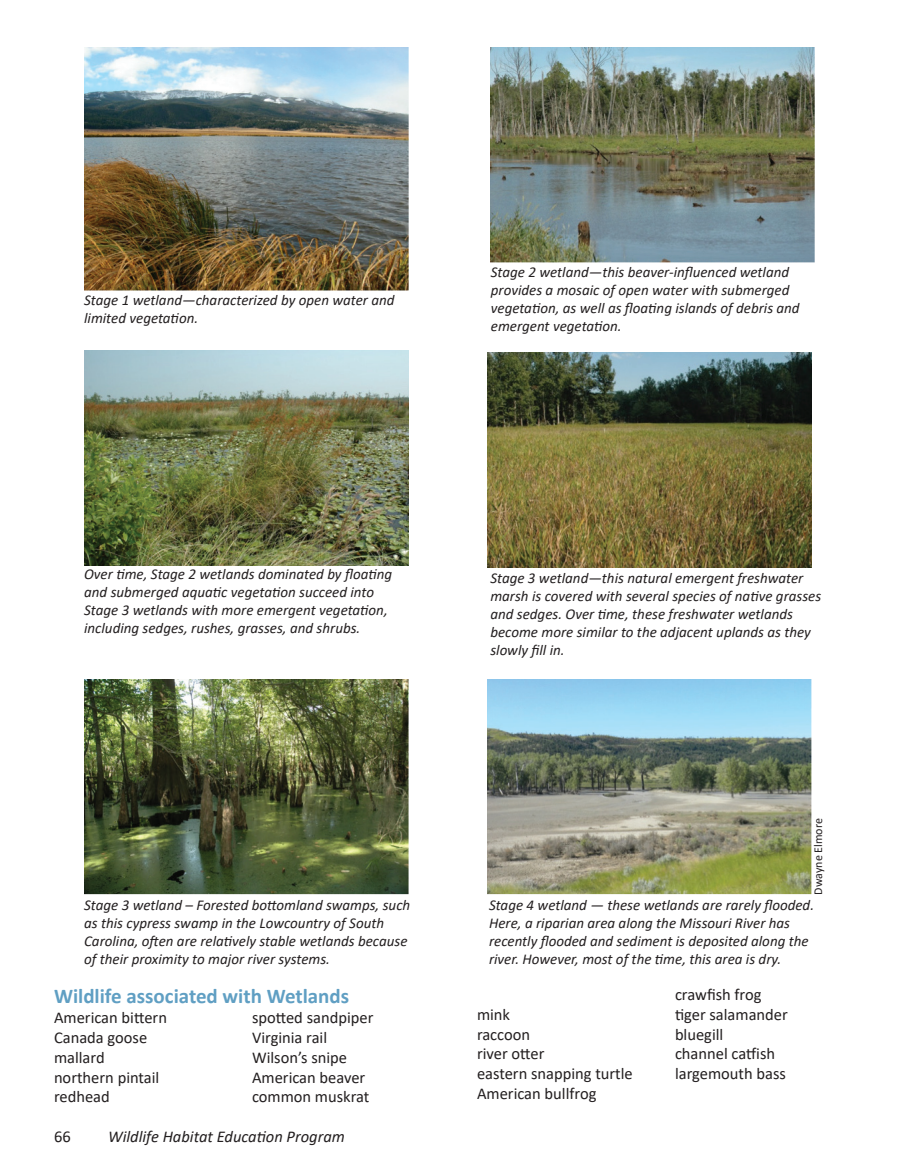
<style>
.page{position:relative;width:918px;height:1175px;background:#fff}
.page>*{position:absolute;margin:0;border:0;box-sizing:border-box;transform-origin:0 0}
.t1{font:700 21px "Calibri";color:#609fc3}
.t2{font:16.5px "Calibri";color:#231f20}
.t3{font:italic 16.5px "Calibri";color:#231f20}
.t4{font:italic 15px/18px "Calibri";color:#231f20}
.t5{font:12px "Calibri";color:#231f20}
</style>
<div class="page">
<img style="left:84px;top:47px;width:324px;height:243px">
<img style="left:491px;top:47px;width:324px;height:215px">
<img style="left:84px;top:351px;width:324px;height:215px">
<img style="left:488px;top:352px;width:324px;height:215px">
<img style="left:84px;top:679px;width:324px;height:215px">
<img style="left:488px;top:679px;width:324px;height:215px">
<p class="t4" style="left:84px;top:290px;width:312px">Stage 1 wetland—characterized by open water and limited vegetation.</p>
<p class="t4" style="left:491px;top:262px;width:310px">Stage 2 wetland—this beaver-influenced wetland provides a mosaic of open water with submerged vegetation, as well as floating islands of debris and emergent vegetation.</p>
<p class="t4" style="left:84px;top:564px;width:310px">Over time, Stage 2 wetlands dominated by floating and submerged aquatic vegetation succeed into Stage 3 wetlands with more emergent vegetation, including sedges, rushes, grasses, and shrubs.</p>
<p class="t4" style="left:490px;top:569px;width:332px">Stage 3 wetland—this natural emergent freshwater marsh is covered with several species of native grasses and sedges. Over time, these freshwater wetlands become more similar to the adjacent uplands as they slowly fill in.</p>
<p class="t4" style="left:84px;top:895px;width:328px">Stage 3 wetland – Forested bottomland swamps, such as this cypress swamp in the Lowcountry of South Carolina, often are relatively stable wetlands because of their proximity to major river systems.</p>
<p class="t1" style="left:54px;top:981px;width:297px">Wildlife associated with Wetlands</p>
<p class="t2" style="left:54px;top:1006px;width:115px">American bittern</p>
<p class="t2" style="left:54px;top:1026px;width:95px">Canada goose</p>
<p class="t2" style="left:54px;top:1045px;width:52px">mallard</p>
<p class="t2" style="left:54px;top:1065px;width:107px">northern pintail</p>
<p class="t2" style="left:54px;top:1085px;width:57px">redhead</p>
<p class="t2" style="left:252px;top:1006px;width:123px">spotted sandpiper</p>
<p class="t2" style="left:252px;top:1026px;width:77px">Virginia rail</p>
<p class="t2" style="left:252px;top:1045px;width:97px">Wilson’s snipe</p>
<p class="t2" style="left:252px;top:1065px;width:115px">American beaver</p>
<p class="t2" style="left:252px;top:1085px;width:119px">common muskrat</p>
<p class="t2" style="left:54px;top:1124px;width:18px">66</p>
<p class="t3" style="left:108px;top:1124px;width:238px">Wildlife Habitat Education Program</p>
<p class="t5" style="left:810px;top:894px;width:78px;rotate:-90deg">Dwayne Elmore</p>
<p class="t4" style="left:489px;top:895px;width:327px">Stage 4 wetland — these wetlands are rarely flooded.<br>Here, a riparian area along the Missouri River has recently flooded and sediment is deposited along the river. However, most of the time, this area is dry.</p>
<p class="t2" style="left:477px;top:1002px;width:35px">mink</p>
<p class="t2" style="left:477px;top:1022px;width:55px">raccoon</p>
<p class="t2" style="left:477px;top:1042px;width:69px">river otter</p>
<p class="t2" style="left:477px;top:1062px;width:157px">eastern snapping turtle</p>
<p class="t2" style="left:477px;top:1082px;width:121px">American bullfrog</p>
<p class="t2" style="left:675px;top:983px;width:88px">crawfish frog</p>
<p class="t2" style="left:675px;top:1002px;width:114px">tiger salamander</p>
<p class="t2" style="left:675px;top:1022px;width:50px">bluegill</p>
<p class="t2" style="left:675px;top:1042px;width:102px">channel catfish</p>
<p class="t2" style="left:675px;top:1062px;width:112px">largemouth bass</p>
</div>
